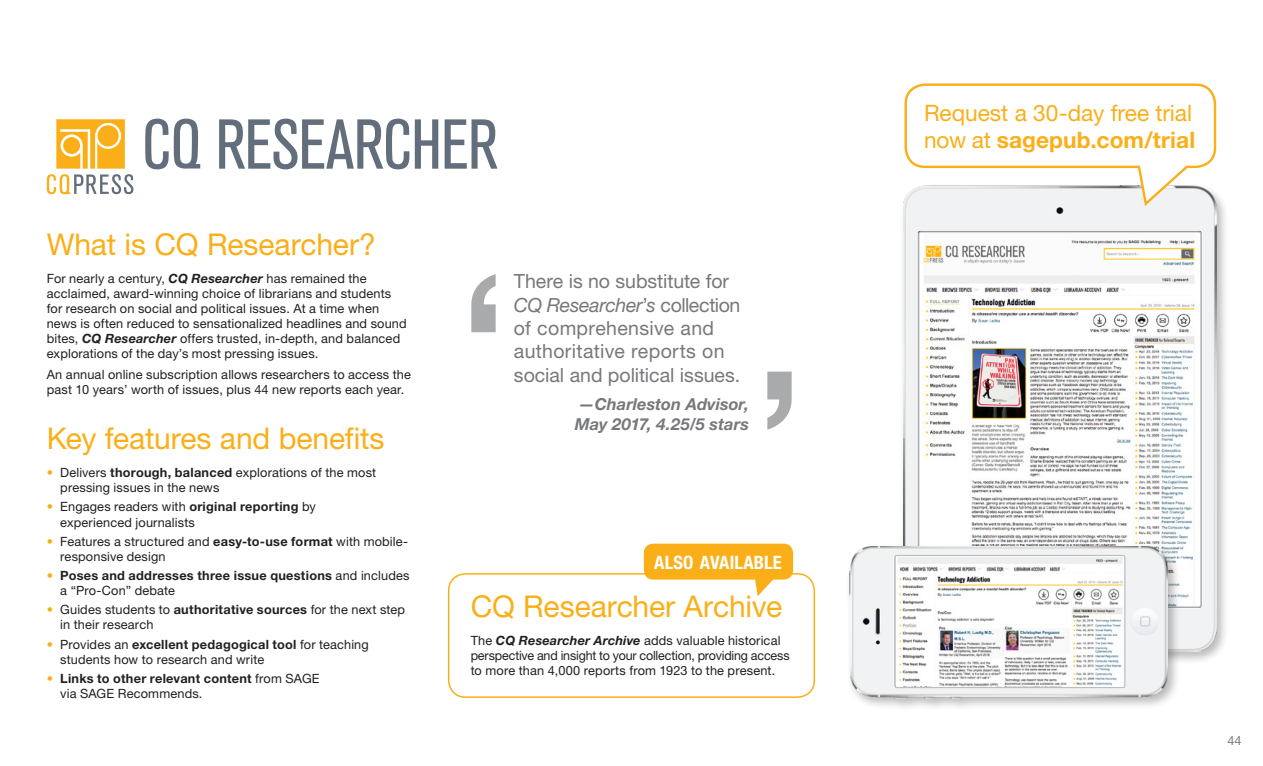
<style>
.page{position:relative;width:1263px;height:766px;background:#fff}
.page>*{position:absolute;margin:0;border:0;box-sizing:border-box;transform-origin:0 0}
.t1{font:30px "Helvetica Neue LT Std";letter-spacing:-.005em;color:#faaf18}
.t2{font:22.65px/27px "Helvetica Neue LT Std";letter-spacing:-.005em;color:#faaf18}
.Quote_Affiliation{font:19.5px/23.4px "Helvetica Neue LT Std";letter-spacing:.005em;color:#76787b}
.t3{font:700 condensed 18.45px "Helvetica Neue LT Std";letter-spacing:.01em;color:#fff}
.Quote_Affiliation-2{font:italic 700 16.5px/19.8px "Helvetica Neue LT Std";color:#76787b}
.Text{font:12.75px/15px "Helvetica Neue LT Std";letter-spacing:.01em;color:#231f20}
.t4{font:700 12.75px/15px "Helvetica Neue LT Std";letter-spacing:.02em;color:#231f20}
.t5{font:12.75px "Helvetica Neue LT Std";color:#76787b}
.s1{font-weight:700;font-style:italic}
.s2{color:#faaf18}
.s3{font-weight:700}
.s4{font-weight:400;color:#faaf18}
.s5{font-weight:400}
.s6{font-style:italic}
</style>
<div class="page">
<div style="left:448px;top:573px;width:367px;height:124px;border:2px solid #faaf18;border-radius:17px"></div>
<div style="left:644px;top:543px;width:149px;height:36px;background:#faaf18;border-radius:9px"></div>
<svg style="left:754px;top:579px;width:27px;height:17px"></svg>
<svg style="left:219px;top:119px;width:190px;height:50px"></svg>
<svg style="left:415px;top:119px;width:23px;height:50px"></svg>
<svg style="left:445px;top:119px;width:52px;height:50px"></svg>
<svg style="left:47px;top:174px;width:86px;height:20px"></svg>
<svg style="left:56px;top:119px;width:69px;height:49px;background:#fbc04b"></svg>
<div style="left:98px;top:125px;width:21px;height:21px;background:#faaf18;border-radius:50%"></div>
<div style="left:63px;top:137px;width:17px;height:17px;background:#faaf18;border-radius:50%"></div>
<svg style="left:145px;top:119px;width:55px;height:50px"></svg>
<div style="left:900px;top:182px;width:329px;height:482px;background:#231f20;opacity:.3"></div>
<img style="left:903px;top:208px;width:313px;height:443px">
<img style="left:920px;top:233px;width:279px;height:372px">
<div style="left:845px;top:543px;width:335px;height:168px;background:#231f20;opacity:.3"></div>
<img style="left:849px;top:546px;width:319px;height:152px">
<img style="left:896px;top:556px;width:227px;height:130px">
<div style="left:894px;top:554px;width:231px;height:134px;border:1px solid #bcbdc0;border-radius:2px"></div>
<svg style="left:471px;top:274px;width:25px;height:58px"></svg>
<svg style="left:767px;top:371px;width:25px;height:58px"></svg>
<svg style="left:903px;top:83px;width:314px;height:125px"></svg>
<p class="t1" style="left:47px;top:226px;width:331px">What is CQ Researcher?</p>
<p class="Text" style="left:47px;top:270px;width:361px">For nearly a century, <span class="s1">CQ Researcher</span> has remained the acclaimed, award-winning choice of librarians and students for research on social and political issues. At a time when news is often reduced to sensationalized headlines and sound bites, <span class="s1">CQ Researcher</span> offers trusted, in-depth, and balanced explorations of the day’s most pressing issues.</p>
<p class="Text" style="left:47px;top:367px;width:366px">An annual online subscription allows researchers to access the past 10 years’ worth of issues, plus 44 new reports each year.</p>
<p class="t1" style="left:47px;top:420px;width:339px">Key features and benefits</p>
<p class="Text" style="left:60px;top:465px;width:317px;text-indent:-13px"><span class="s2">•</span> Delivers <span class="s3">thorough, balanced</span> explorations of the most pressing issues in the news</p>
<p class="Text" style="left:60px;top:499px;width:257px;text-indent:-14px"><span class="s2">•</span> Engages readers with <span class="s3">original reporting</span> by experienced journalists</p>
<p class="Text" style="left:60px;top:533px;width:349px;text-indent:-13px"><span class="s2">•</span> Features a structured and <span class="s3">easy-to-use format</span> with mobile&shy;responsive design</p>
<p class="t4" style="left:60px;top:567px;width:351px;text-indent:-13px"><span class="s4">•</span> Poses and addresses three issue questions <span class="s5">and includes a “Pro-Con” debate</span></p>
<p class="Text" style="left:60px;top:602px;width:346px;text-indent:-13px"><span class="s2">•</span> Guides students to <span class="s3">authoritative sources</span> for the next step in their research</p>
<p class="Text" style="left:60px;top:636px;width:310px;text-indent:-13px"><span class="s2">•</span> Provides an <span class="s3">excellent pedagogical tool</span> for teaching students how to research and write</p>
<p class="t4" style="left:60px;top:670px;width:261px;text-indent:-13px"><span class="s4">•</span> Links to other relevant content <span class="s5">from SAGE via SAGE Recommends.</span></p>
<p class="Quote_Affiliation" style="left:514px;top:269px;width:228px">There is no substitute for<br><span class="s6">CQ Researcher</span>’<span class="s6">s</span> collection of comprehensive and authoritative reports on social and political issues.</p>
<p class="Quote_Affiliation-2" style="left:575px;top:394px;width:176px">—Charleston Advisor,<br>May 2017, 4.25/5 stars</p>
<p class="t3" style="left:654px;top:551px;width:129px">ALSO AVAILABLE</p>
<p class="t1" style="left:471px;top:588px;width:313px">CQ Researcher Archive</p>
<p class="Text" style="left:471px;top:632px;width:320px">The <span class="s1">CQ Researcher Archive</span> adds valuable historical perspective and insight to your collection, providing access to more than 4,000 reports from 1923 to the present.</p>
<p class="t2" style="left:924px;top:99px;width:273px">Request a 30-day free trial now at <span class="s3">sagepub.com/trial</span></p>
<p class="t5" style="left:1227px;top:732px;width:16px">44</p>
</div>
